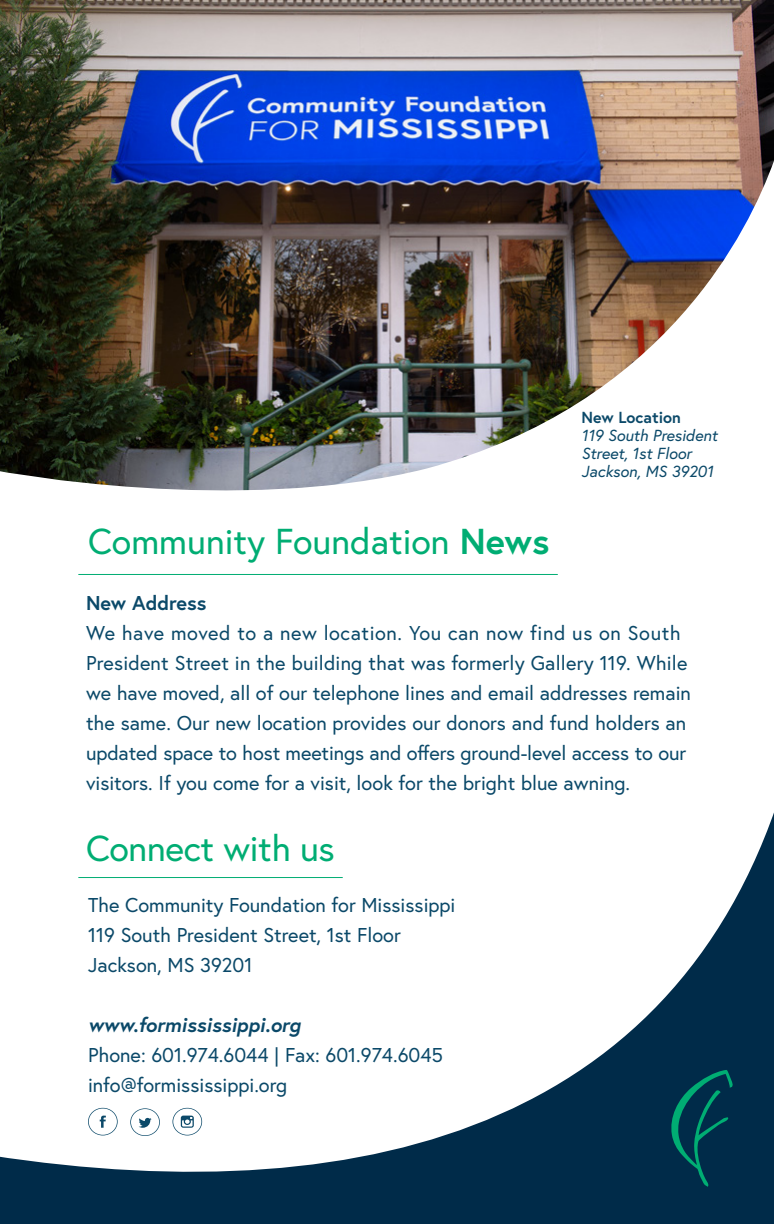
<style>
.page{position:relative;width:774px;height:1224px;background:#fff}
.page>*{position:absolute;margin:0;border:0;box-sizing:border-box;transform-origin:0 0}
.t1{font:36px "Europa";color:#00ad73}
.t2{font:20px/30px "Europa";color:#0b4969}
.t3{font:italic 700 20px "Europa";color:#0b4969}
.t4{font:700 20px "Europa";color:#0b4969}
.t5{font:italic 16px/18px "Europa";color:#0b4969}
.t6{font:700 16px "Europa";color:#0b4969}
.s1{font-weight:700}
</style>
<div class="page">
<img style="left:0;top:0;width:774px;height:491px">
<svg style="left:0;top:812px;width:774px;height:412px"></svg>
<svg style="left:88px;top:1108px;width:30px;height:27px"></svg>
<svg style="left:130px;top:1108px;width:30px;height:28px"></svg>
<svg style="left:173px;top:1108px;width:29px;height:27px"></svg>
<svg style="left:669px;top:1070px;width:65px;height:117px;background:#003f4f"></svg>
<hr style="left:78px;top:877px;width:265px;height:1px;background:#00ad73">
<hr style="left:78px;top:574px;width:480px;height:1px;background:#00ad73">
<h1 class="t1" style="left:88px;top:519px;width:463px">Community Foundation <span class="s1">News</span></h1>
<p class="t6" style="left:582px;top:406px;width:101px">New Location</p>
<p class="t5" style="left:582px;top:426px;width:137px">119 South President<br>Street, 1st Floor<br>Jackson, MS 39201</p>
<p class="t4" style="left:86px;top:590px;width:122px">New Address</p>
<p class="t2" style="left:86px;top:618px;width:606px">We have moved to a new location. You can now find us on South President Street in the building that was formerly Gallery 119. While we have moved, all of our telephone lines and email addresses remain the same. Our new location provides our donors and fund holders an updated space to host meetings and offers ground-level access to our visitors. If you come for a visit, look for the bright blue awning.</p>
<h1 class="t1" style="left:86px;top:825px;width:251px">Connect with us</h1>
<p class="t2" style="left:88px;top:890px;width:369px">The Community Foundation for Mississippi<br>119 South President Street, 1st Floor<br>Jackson, MS 39201</p>
<p class="t3" style="left:88px;top:1011px;width:214px">www.formississippi.org</p>
<p class="t2" style="left:88px;top:1040px;width:357px">Phone: 601.974.6044 | Fax: 601.974.6045 info@formississippi.org</p>
</div>
